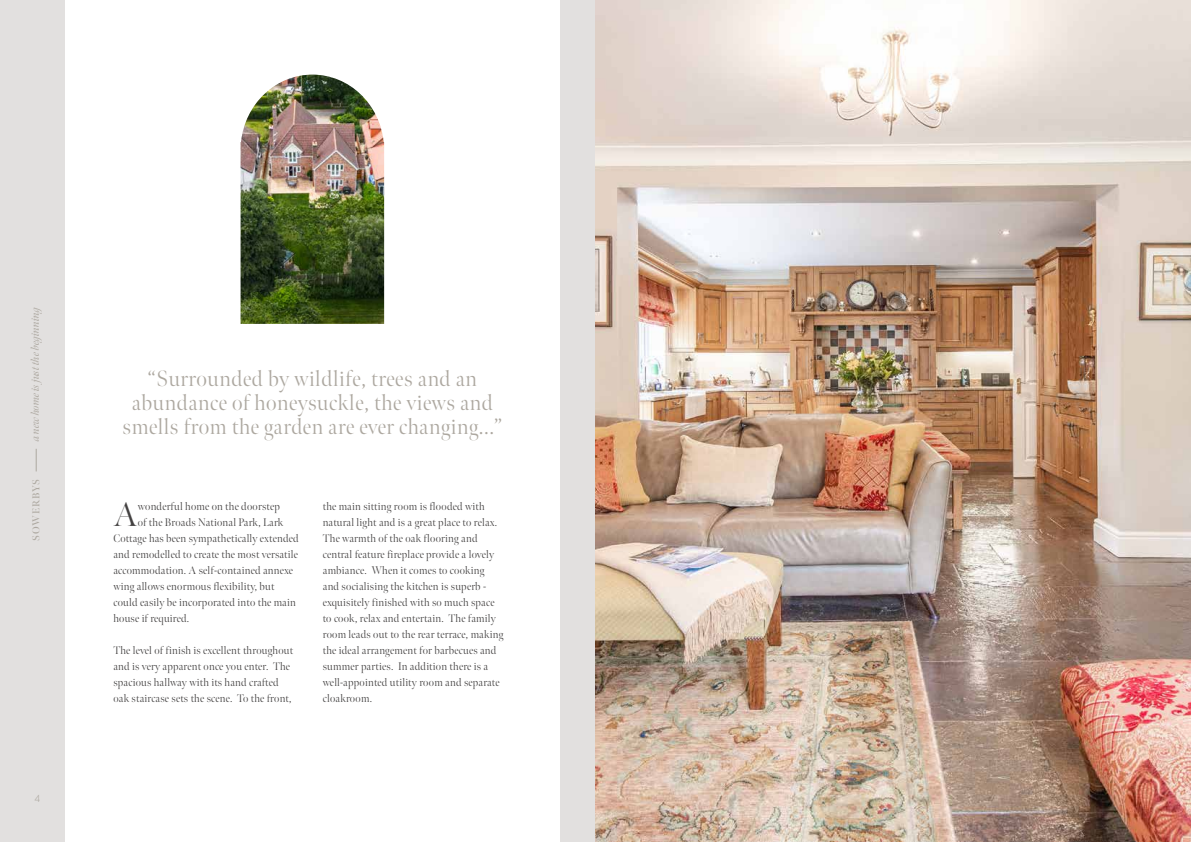
<style>
.page{position:relative;width:1191px;height:842px;background:#fff}
.page>*{position:absolute;margin:0;border:0;box-sizing:border-box;transform-origin:0 0}
.t1{font:300 34px "Meno Banner";color:#434141}
.t2{font:300 22px/24px "Meno Banner";letter-spacing:.025em;color:#ada8a0;text-align:center}
.t3{font:300 11px/16px "Meno Banner";letter-spacing:.02em;color:#434141}
.t4{font:italic 11px "Meno Banner";letter-spacing:-.01em;color:#ada8a0}
.t5{font:600 10px "Meno Banner";letter-spacing:.08em;color:#ada8a0}
.t6{font:300 10px "Quasimoda";color:#ada8a0}
</style>
<div class="page">
<div style="left:0;top:0;width:595px;height:842px;background:#e2e0df"></div>
<svg style="left:36px;top:449px;width:1px;height:22px"></svg>
<div style="left:65px;top:0;width:494px;height:842px;background:#fff"></div>
<img style="left:240px;top:75px;width:144px;height:249px">
<img style="left:595px;top:0;width:596px;height:842px">
<p class="t4" style="left:29px;top:441px;width:138px;rotate:-90deg">a new home is just the beginning</p>
<p class="t5" style="left:30px;top:541px;width:63px;rotate:-90deg">SOWERBYS</p>
<p class="t6" style="left:35px;top:791px;width:7px">4</p>
<h2 class="t2" style="left:123px;top:367px;width:381px">“Surrounded by wildlife, trees and an abundance of honeysuckle, the views and smells from the garden are ever changing...”</h2>
<h1 class="t1" style="left:113px;top:494px;width:25px">A</h1>
<p class="t3" style="left:138px;top:498px;width:143px">wonderful home on the doorstep</p>
<p class="t3" style="left:138px;top:514px;width:147px">of the Broads National Park, Lark</p>
<p class="t3" style="left:113px;top:530px;width:187px">Cottage has been sympathetically extended</p>
<p class="t3" style="left:113px;top:546px;width:186px">and remodelled to create the most versatile</p>
<p class="t3" style="left:113px;top:562px;width:181px">accommodation. A self-contained annexe</p>
<p class="t3" style="left:113px;top:578px;width:163px">wing allows enormous flexibility, but</p>
<p class="t3" style="left:113px;top:594px;width:184px">could easily be incorporated into the main</p>
<p class="t3" style="left:113px;top:610px;width:77px">house if required.</p>
<p class="t3" style="left:113px;top:642px;width:181px">The level of finish is excellent throughout and is very apparent once you enter. The spacious hallway with its hand crafted oak staircase sets the scene. To the front,</p>
<p class="t3" style="left:323px;top:498px;width:182px">the main sitting room is flooded with natural light and is a great place to relax.<br>The warmth of the oak flooring and central feature fireplace provide a lovely ambiance. When it comes to cooking and socialising the kitchen is superb - exquisitely finished with so much space to cook, relax and entertain. The family room leads out to the rear terrace, making the ideal arrangement for barbecues and summer parties. In addition there is a well-appointed utility room and separate cloakroom.</p>
</div>
